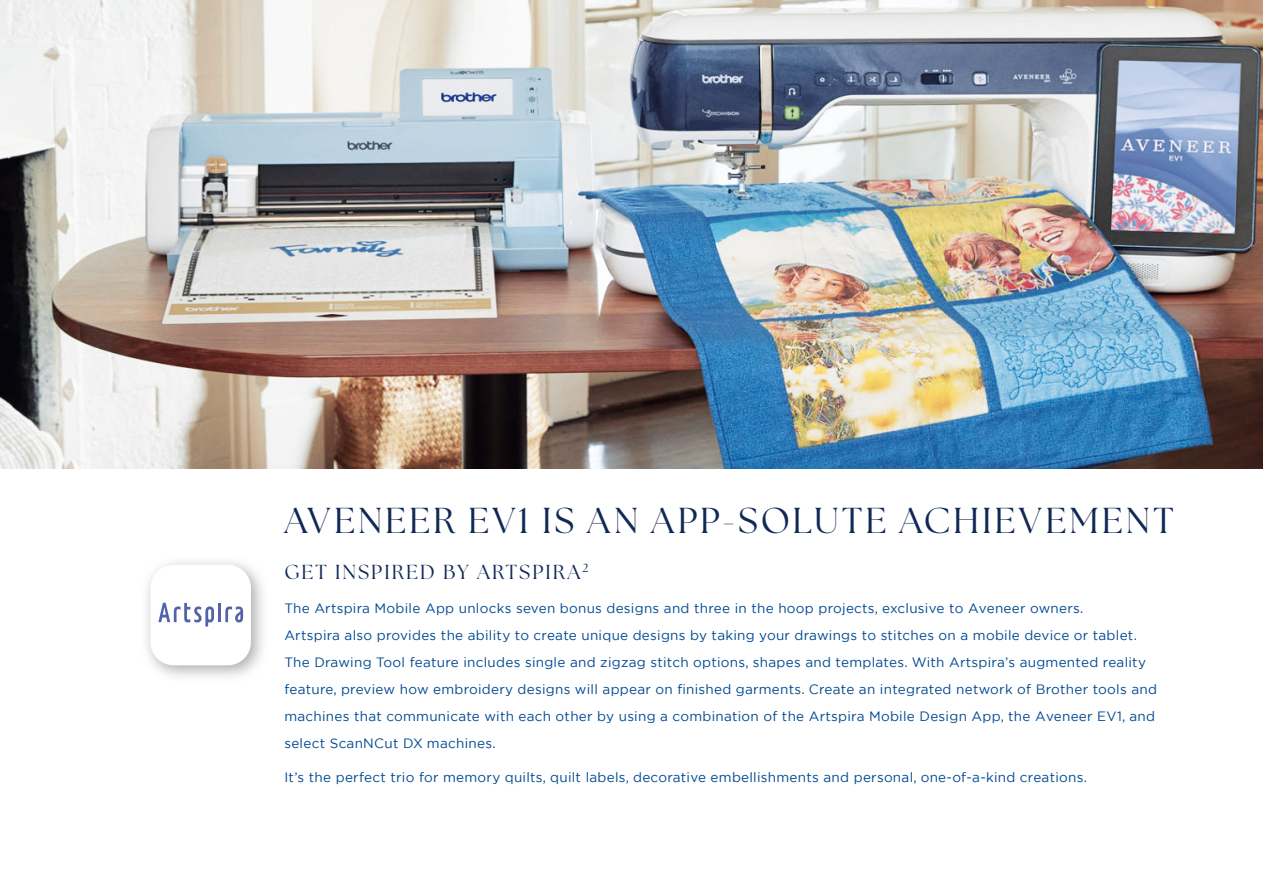
<style>
.page{position:relative;width:1263px;height:893px;background:#fff}
.page>*{position:absolute;margin:0;border:0;box-sizing:border-box;transform-origin:0 0}
.t1{font:36px "The Seasons";letter-spacing:.075em;color:#102855}
.t2{font:20.25px "The Seasons";letter-spacing:.1em;color:#102855}
.t3{font:13.5px/27px "Gotham";letter-spacing:.02em;color:#004991}
</style>
<div class="page">
<img style="left:0;top:0;width:1263px;height:468px">
<svg style="left:146px;top:561px;width:117px;height:116px"></svg>
<div style="left:150px;top:565px;width:101px;height:100px;background:#fff;border-radius:23px"></div>
<svg style="left:158px;top:603px;width:85px;height:23px"></svg>
<h1 class="t1" style="left:284px;top:497px;width:891px">AVENEER EV1 IS AN APP-SOLUTE ACHIEVEMENT</h1>
<h2 class="t2" style="left:284px;top:559px;width:305px">GET INSPIRED BY ARTSPIRA<sup>2</sup></h2>
<p class="t3" style="left:284px;top:594px;width:874px">The Artspira Mobile App unlocks seven bonus designs and three in the hoop projects, exclusive to Aveneer owners.<br>Artspira also provides the ability to create unique designs by taking your drawings to stitches on a mobile device or tablet.<br>The Drawing Tool feature includes single and zigzag stitch options, shapes and templates. With Artspira’s augmented reality feature, preview how embroidery designs will appear on finished garments. Create an integrated network of Brother tools and machines that communicate with each other by using a combination of the Artspira Mobile Design App, the Aveneer EV1, and select ScanNCut DX machines.</p>
<p class="t3" style="left:284px;top:763px;width:804px">It’s the perfect trio for memory quilts, quilt labels, decorative embellishments and personal, one-of-a-kind creations.</p>
</div>
